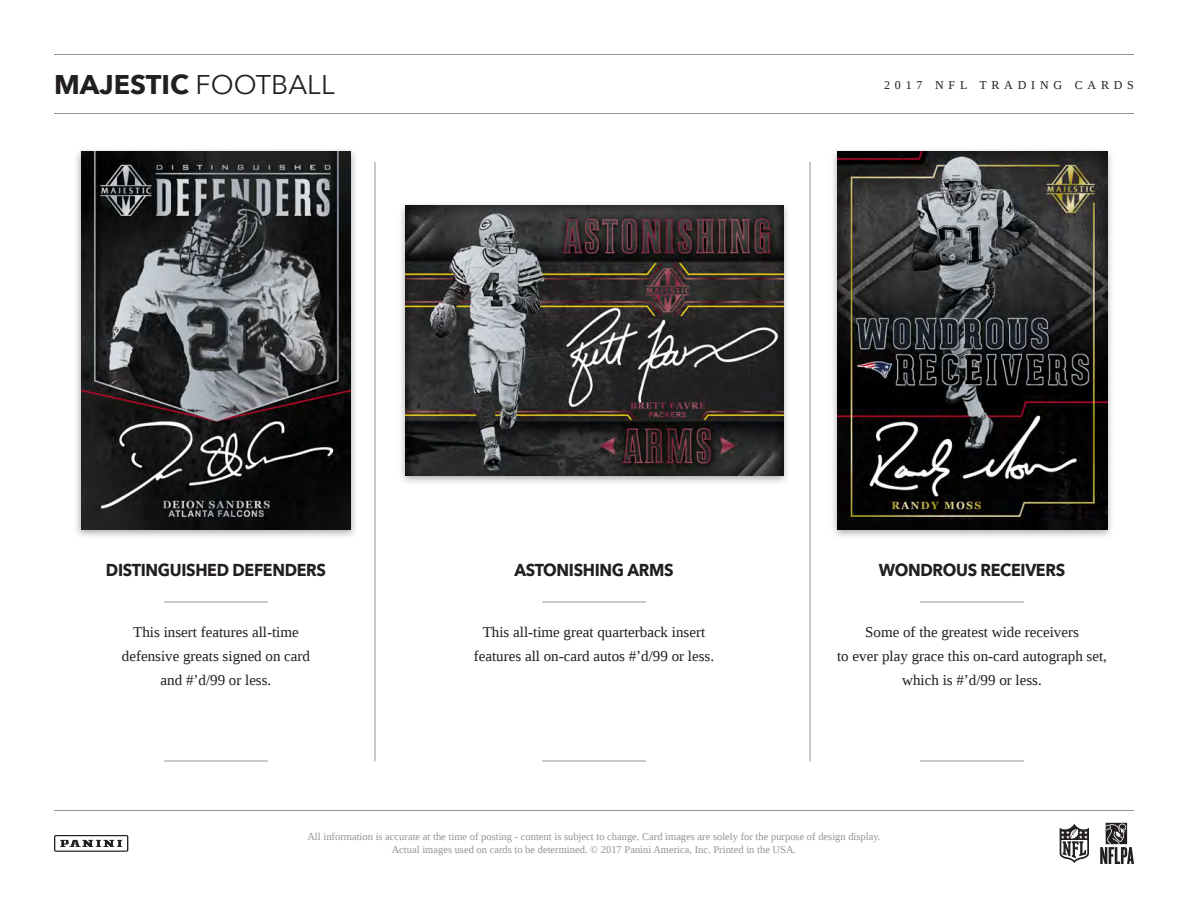
<style>
.page{position:relative;width:1188px;height:918px;background:#fff}
.page>*{position:absolute;margin:0;border:0;box-sizing:border-box;transform-origin:0 0}
.t1{font:700 27px "Avenir Next";color:#231f20}
.t2{font:700 17.25px "Avenir Next";letter-spacing:-.02em;color:#231f20;scale:.93 1}
.t3{font:15px/24px "Liberation Serif";color:#231f20;text-align:center}
.t4{font:12px "Liberation Serif";letter-spacing:.4em;color:#231f20}
.t5{font:10.5px/12.6px "Liberation Serif";color:#939598;text-align:center}
.s1{font-weight:400}
</style>
<div class="page">
<hr style="left:375px;top:162px;width:1px;height:599px;background:#939598">
<hr style="left:810px;top:162px;width:1px;height:599px;background:#939598">
<hr style="left:164px;top:602px;width:104px;height:1px;background:#939598">
<hr style="left:164px;top:761px;width:104px;height:1px;background:#939598">
<hr style="left:542px;top:602px;width:104px;height:1px;background:#939598">
<hr style="left:542px;top:761px;width:104px;height:1px;background:#939598">
<hr style="left:920px;top:602px;width:104px;height:1px;background:#939598">
<hr style="left:920px;top:761px;width:104px;height:1px;background:#939598">
<hr style="left:54px;top:113px;width:1080px;height:1px;background:#939598">
<hr style="left:54px;top:54px;width:1080px;height:1px;background:#939598">
<hr style="left:54px;top:810px;width:1080px;height:1px;background:#939598">
<svg style="left:1060px;top:824px;width:29px;height:39px"></svg>
<svg style="left:1100px;top:823px;width:34px;height:41px"></svg>
<svg style="left:54px;top:835px;width:74px;height:17px"></svg>
<div style="left:398px;top:201px;width:393px;height:285px;background:#231f20;opacity:.4"></div>
<img style="left:405px;top:206px;width:378px;height:270px">
<div style="left:74px;top:147px;width:285px;height:393px;background:#231f20;opacity:.4"></div>
<img style="left:81px;top:152px;width:270px;height:378px">
<div style="left:830px;top:147px;width:285px;height:393px;background:#231f20;opacity:.4"></div>
<img style="left:837px;top:152px;width:270px;height:378px">
<h1 class="t1" style="left:54px;top:68px;width:282px">MAJESTIC <span class="s1">FOOTBALL</span></h1>
<p class="t4" style="left:884px;top:77px;width:251px">2017 NFL TRADING CARDS</p>
<p class="t2" style="left:106px;top:560px;width:238px">DISTINGUISHED DEFENDERS</p>
<p class="t2" style="left:879px;top:560px;width:202px">WONDROUS RECEIVERS</p>
<p class="t2" style="left:514px;top:560px;width:173px">ASTONISHING ARMS</p>
<p class="t3" style="left:133px;top:620px;width:167px">This insert features all-time</p>
<p class="t3" style="left:122px;top:644px;width:190px">defensive greats signed on card</p>
<p class="t3" style="left:161px;top:668px;width:112px">and #’d/99 or less.</p>
<p class="t3" style="left:474px;top:620px;width:242px">This all-time great quarterback insert features all on-card autos #’d/99 or less.</p>
<p class="t3" style="left:865px;top:620px;width:215px">Some of the greatest wide receivers</p>
<p class="t3" style="left:837px;top:644px;width:271px">to ever play grace this on-card autograph set, which is #’d/99 or less.</p>
<p class="t5" style="left:307px;top:831px;width:575px">All information is accurate at the time of posting - content is subject to change. Card images are solely for the purpose of design display.<br>Actual images used on cards to be determined. © 2017 Panini America, Inc. Printed in the USA.</p>
</div>
